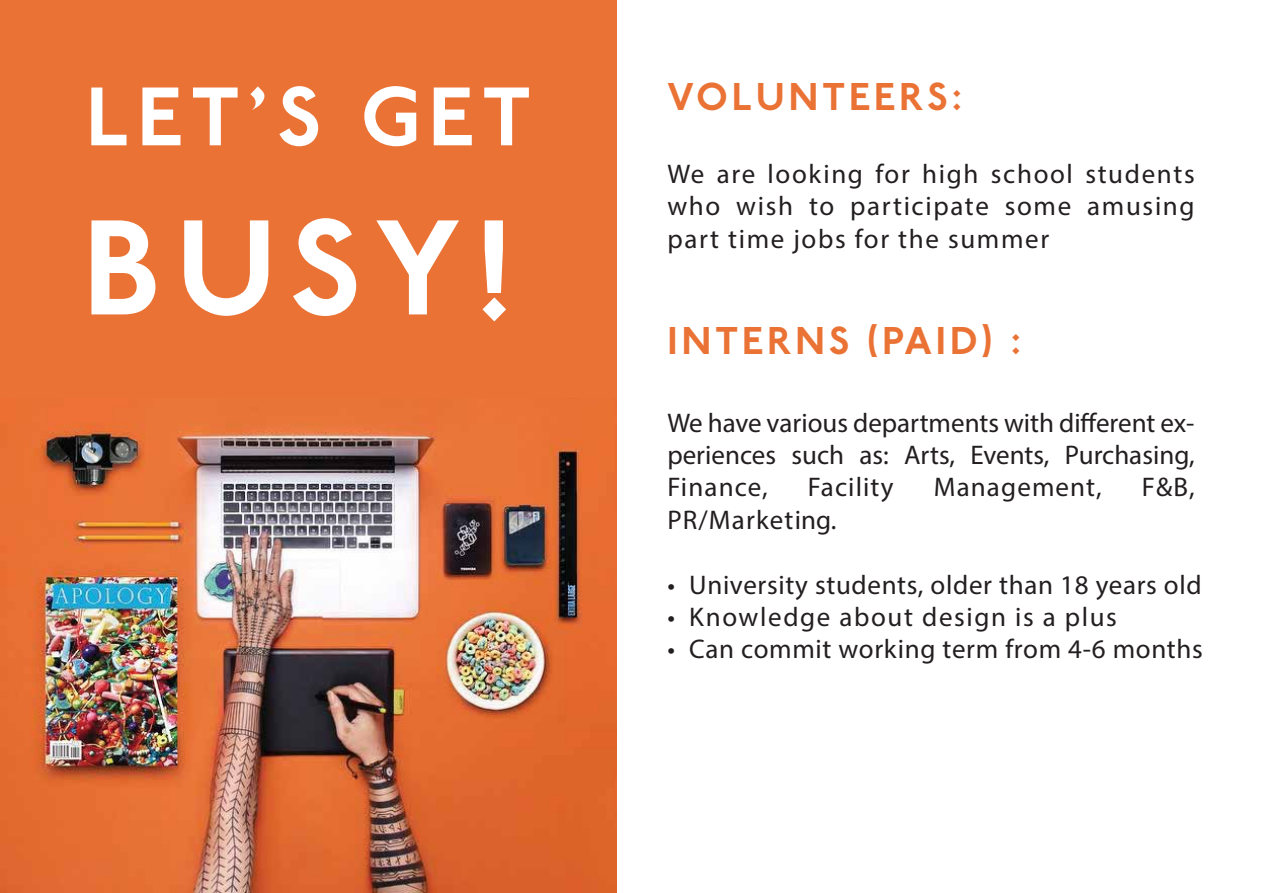
<style>
.page{position:relative;width:1263px;height:893px;background:#fff}
.page>*{position:absolute;margin:0;border:0;box-sizing:border-box;transform-origin:0 0}
.t1{font:500 141px "New Johnston";color:#fff}
.t2{font:500 86.7px "New Johnston";letter-spacing:.095em;color:#fff}
.t3{font:500 40.5px "New Johnston";letter-spacing:.095em;color:#ea7235}
.t4{font:27px/32.4px "Myriad Pro";letter-spacing:.03em;color:#231f20;text-align:justify}
.t5{font:27px "Myriad Pro";letter-spacing:.06em;color:#231f20}
</style>
<div class="page">
<img style="left:0;top:397px;width:617px;height:495px">
<div style="left:0;top:0;width:617px;height:397px;background:#ea7235"></div>
<h2 class="t2" style="left:86px;top:66px;width:446px">LET’S GET</h2>
<h1 class="t1" style="left:83px;top:185px;width:433px">BUSY!</h1>
<h3 class="t3" style="left:667px;top:73px;width:297px">VOLUNTEERS:</h3>
<p class="t4" style="left:667px;top:157px;width:529px">We are looking for high school students who wish to participate some amusing part time jobs for the summer</p>
<h3 class="t3" style="left:667px;top:317px;width:356px">INTERNS (PAID) :</h3>
<p class="t4" style="left:667px;top:406px;width:529px">We have various departments with different ex&shy;periences such as: Arts, Events, Purchasing, Finance,</p>
<p class="t4" style="left:808px;top:471px;width:87px">Facility</p>
<p class="t4" style="left:934px;top:471px;width:170px">Management,</p>
<p class="t4" style="left:1142px;top:471px;width:54px">F&amp;B,</p>
<p class="t4" style="left:667px;top:503px;width:170px">PR/Marketing.</p>
<p class="t4" style="left:667px;top:568px;width:536px">• University students, older than 18 years old</p>
<p class="t5" style="left:667px;top:600px;width:451px">• Knowledge about design is a plus</p>
<p class="t4" style="left:667px;top:633px;width:537px">• Can commit working term from 4-6 months</p>
</div>
